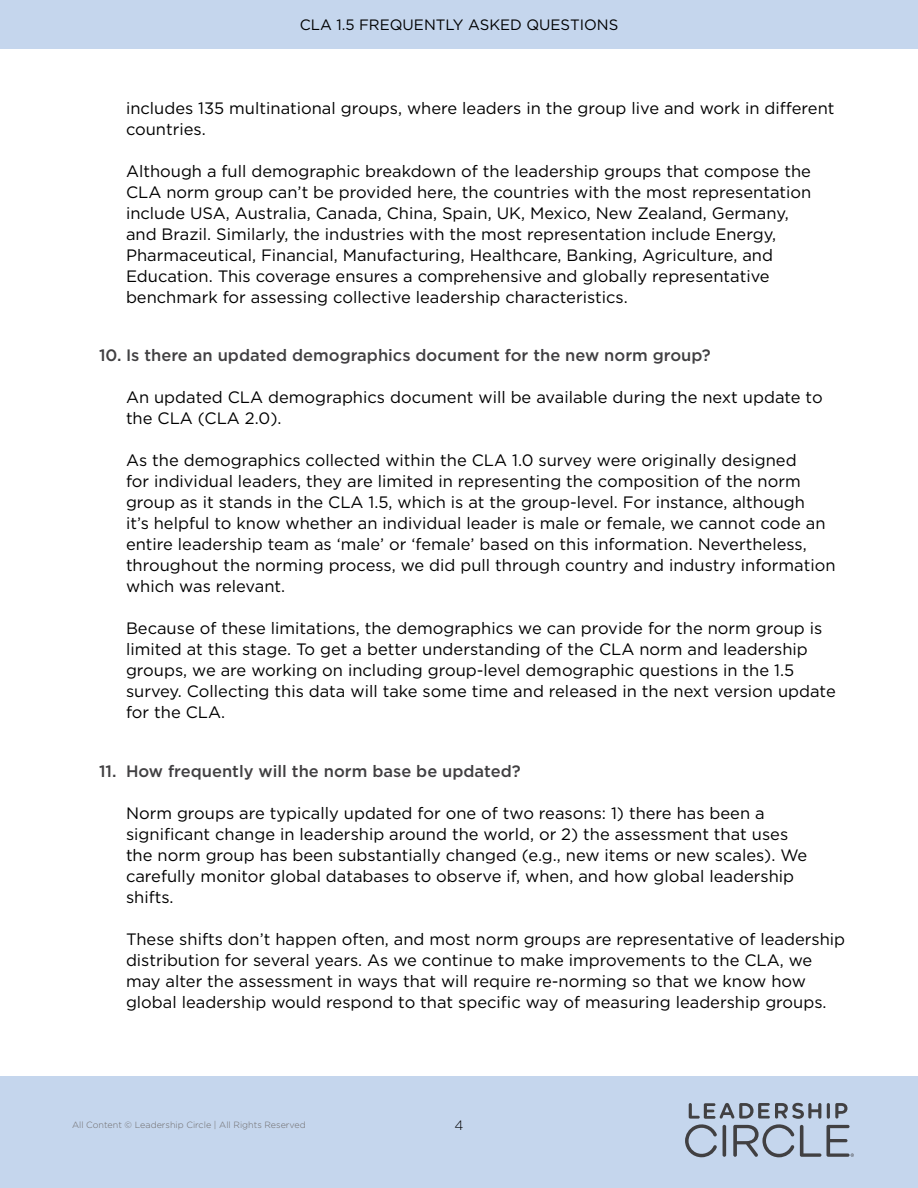
<style>
.page{position:relative;width:918px;height:1188px;background:#fff}
.page>*{position:absolute;margin:0;border:0;box-sizing:border-box;transform-origin:0 0}
.t1{font:16.5px/21px "Gotham";color:#000}
.t2{font:500 16.5px "Gotham";color:#414042}
.t3{font:15px "Gotham";color:#000}
.t4{font:300 13.5px "Gotham";color:#000}
.t5{font:300 9px "Gotham";color:#6e6b6b}
</style>
<div class="page">
<div style="left:0;top:0;width:918px;height:48px;background:#c5d6ed"></div>
<div style="left:0;top:1076px;width:918px;height:112px;background:#c5d6ed"></div>
<svg style="left:827px;top:1103px;width:21px;height:16px"></svg>
<svg style="left:685px;top:1103px;width:136px;height:54px"></svg>
<svg style="left:827px;top:1125px;width:27px;height:32px"></svg>
<p class="t3" style="left:300px;top:15px;width:320px">CLA 1.5 FREQUENTLY ASKED QUESTIONS</p>
<p class="t1" style="left:126px;top:97px;width:710px">includes 135 multinational groups, where leaders in the group live and work in different countries.</p>
<p class="t1" style="left:126px;top:160px;width:687px">Although a full demographic breakdown of the leadership groups that compose the CLA norm group can’t be provided here, the countries with the most representation include USA, Australia, Canada, China, Spain, UK, Mexico, New Zealand, Germany, and Brazil. Similarly, the industries with the most representation include Energy, Pharmaceutical, Financial, Manufacturing, Healthcare, Banking, Agriculture, and Education. This coverage ensures a comprehensive and globally representative benchmark for assessing collective leadership characteristics.</p>
<p class="t2" style="left:99px;top:345px;width:613px">10. Is there an updated demographics document for the new norm group?</p>
<p class="t1" style="left:126px;top:387px;width:698px">An updated CLA demographics document will be available during the next update to the CLA (CLA 2.0).</p>
<p class="t1" style="left:126px;top:450px;width:711px">As the demographics collected within the CLA 1.0 survey were originally designed<br>for individual leaders, they are limited in representing the composition of the norm group as it stands in the CLA 1.5, which is at the group-level. For instance, although<br>it’s helpful to know whether an individual leader is male or female, we cannot code an entire leadership team as ‘male’ or ‘female’ based on this information. Nevertheless, throughout the norming process, we did pull through country and industry information which was relevant.</p>
<p class="t1" style="left:126px;top:618px;width:711px">Because of these limitations, the demographics we can provide for the norm group is limited at this stage. To get a better understanding of the CLA norm and leadership groups, we are working on including group-level demographic questions in the 1.5 survey. Collecting this data will take some time and released in the next version update for the CLA.</p>
<p class="t2" style="left:99px;top:760px;width:423px">11. How frequently will the norm base be updated?</p>
<p class="t1" style="left:126px;top:802px;width:683px">Norm groups are typically updated for one of two reasons: 1) there has been a significant change in leadership around the world, or 2) the assessment that uses the norm group has been substantially changed (e.g., new items or new scales). We carefully monitor global databases to observe if, when, and how global leadership shifts.</p>
<p class="t1" style="left:126px;top:928px;width:721px">These shifts don’t happen often, and most norm groups are representative of leadership distribution for several years. As we continue to make improvements to the CLA, we may alter the assessment in ways that will require re-norming so that we know how global leadership would respond to that specific way of measuring leadership groups.</p>
<p class="t5" style="left:72px;top:1119px;width:235px">All Content © Leadership Circle | All Rights Reserved</p>
<p class="t4" style="left:455px;top:1117px;width:10px">4</p>
</div>
